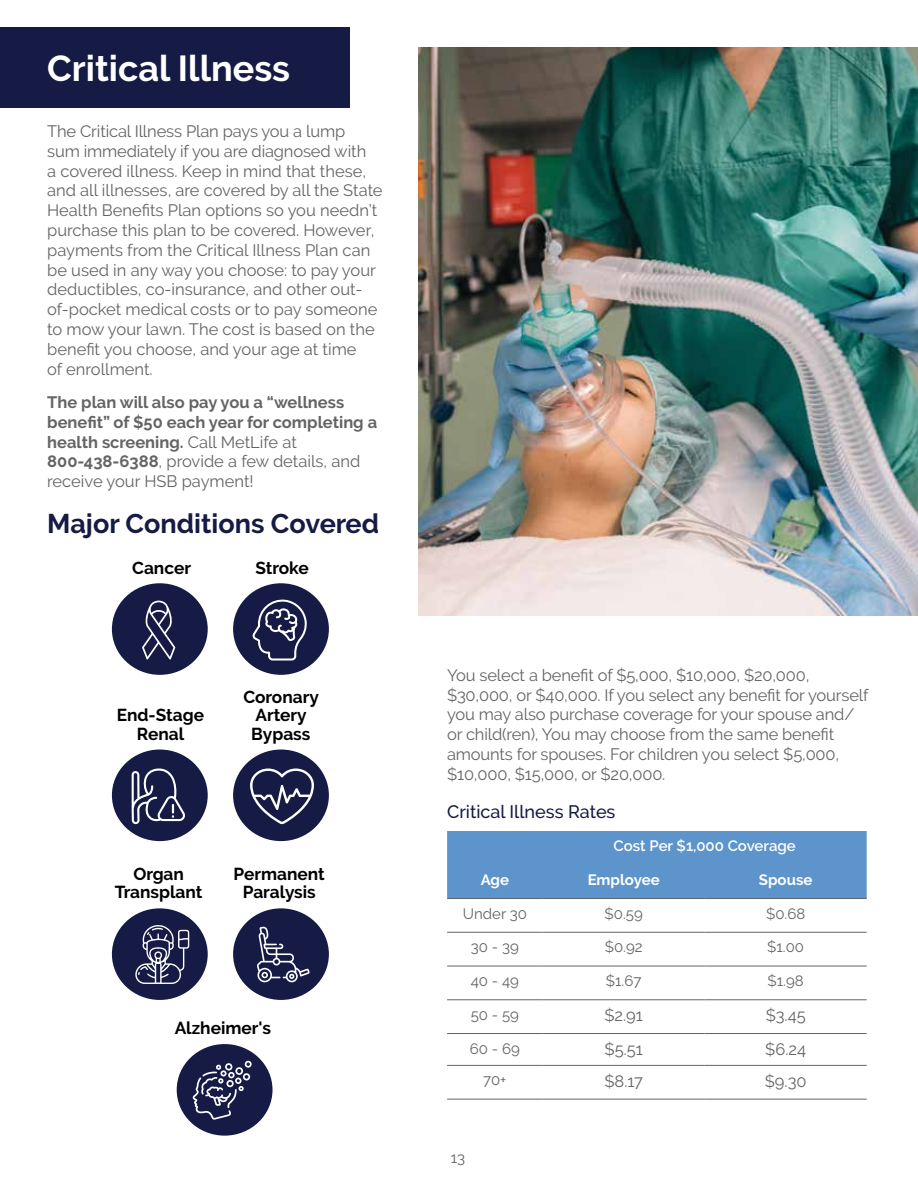
<style>
.page{position:relative;width:918px;height:1188px;background:#fff}
.page>*{position:absolute;margin:0;border:0;box-sizing:border-box;transform-origin:0 0}
.t1{font:700 36px "Raleway";color:#fff}
.t2{font:700 27px "Raleway";color:#151b44}
.t3{font:500 18px "Raleway";color:#151b44}
.t4{font:700 17.25px/18.6px "Raleway";color:#000;text-align:center}
.t5{font:16.5px/19.8px "Raleway";letter-spacing:-.01em;color:#636466}
.t6{font:700 16.5px/19.8px "Raleway";color:#636466}
.t7{font:15px "Raleway";color:#636466}
.t8{font:600 15px "Raleway";color:#fff}
.t9{font:700 15px "Raleway";color:#fff}
.s1{font-weight:400}
.s2{font-weight:700;font-size:17.25px;color:#000}
</style>
<div class="page">
<div style="left:0;top:27px;width:350px;height:81px;background:#151b44"></div>
<img style="left:418px;top:47px;width:500px;height:569px">
<div style="left:447px;top:831px;width:420px;height:67px;background:#5d94cc"></div>
<hr style="left:447px;top:898px;width:96px;height:1px;background:#636466">
<hr style="left:543px;top:898px;width:162px;height:1px;background:#636466">
<hr style="left:705px;top:898px;width:162px;height:1px;background:#636466">
<hr style="left:447px;top:932px;width:96px;height:1px;background:#636466">
<hr style="left:543px;top:932px;width:162px;height:1px;background:#636466">
<hr style="left:705px;top:932px;width:162px;height:1px;background:#636466">
<hr style="left:447px;top:966px;width:96px;height:1px;background:#636466">
<hr style="left:543px;top:966px;width:162px;height:1px;background:#636466">
<hr style="left:705px;top:966px;width:162px;height:1px;background:#636466">
<hr style="left:447px;top:999px;width:96px;height:1px;background:#636466">
<hr style="left:543px;top:999px;width:162px;height:1px;background:#636466">
<hr style="left:705px;top:999px;width:162px;height:1px;background:#636466">
<hr style="left:447px;top:1033px;width:96px;height:1px;background:#636466">
<hr style="left:543px;top:1033px;width:162px;height:1px;background:#636466">
<hr style="left:705px;top:1033px;width:162px;height:1px;background:#636466">
<hr style="left:447px;top:1065px;width:96px;height:1px;background:#636466">
<hr style="left:543px;top:1065px;width:162px;height:1px;background:#636466">
<hr style="left:705px;top:1065px;width:162px;height:1px;background:#636466">
<hr style="left:447px;top:1099px;width:96px;height:1px;background:#636466">
<hr style="left:543px;top:1099px;width:162px;height:1px;background:#636466">
<hr style="left:705px;top:1099px;width:162px;height:1px;background:#636466">
<div style="left:112px;top:583px;width:96px;height:92px;background:#151b44;border-radius:50%"></div>
<div style="left:233px;top:583px;width:96px;height:92px;background:#151b44;border-radius:50%"></div>
<svg style="left:142px;top:601px;width:33px;height:58px"></svg>
<svg style="left:253px;top:583px;width:56px;height:78px"></svg>
<div style="left:112px;top:750px;width:96px;height:91px;background:#151b44;border-radius:50%"></div>
<div style="left:233px;top:750px;width:96px;height:91px;background:#151b44;border-radius:50%"></div>
<svg style="left:250px;top:768px;width:64px;height:56px"></svg>
<svg style="left:132px;top:768px;width:53px;height:56px"></svg>
<div style="left:112px;top:908px;width:96px;height:92px;background:#151b44;border-radius:50%"></div>
<div style="left:233px;top:908px;width:96px;height:92px;background:#151b44;border-radius:50%"></div>
<svg style="left:135px;top:925px;width:54px;height:59px"></svg>
<svg style="left:257px;top:926px;width:53px;height:56px"></svg>
<div style="left:177px;top:1044px;width:96px;height:92px;background:#151b44;border-radius:50%"></div>
<svg style="left:193px;top:1061px;width:59px;height:59px"></svg>
<h1 class="t1" style="left:47px;top:48px;width:244px">Critical Illness</h1>
<p class="t5" style="left:47px;top:121px;width:337px">The Critical Illness Plan pays you a lump<br>sum immediately if you are diagnosed with<br>a covered illness. Keep in mind that these, and all illnesses, are covered by all the State Health Benefits Plan options so you needn’t purchase this plan to be covered. However, payments from the Critical Illness Plan can be used in any way you choose: to pay your deductibles, co-insurance, and other out&shy;of-pocket medical costs or to pay someone to mow your lawn. The cost is based on the benefit you choose, and your age at time<br>of enrollment.</p>
<p class="t6" style="left:47px;top:392px;width:331px">The plan will also pay you a “wellness benefit” of $50 each year for completing a health screening. <span class="s1">Call MetLife at </span>800-438-6388<span class="s1">, provide a few details, and receive your HSB payment!</span></p>
<h2 class="t2" style="left:47px;top:508px;width:333px">Major Conditions Covered</h2>
<p class="t4" style="left:132px;top:559px;width:60px">Cancer</p>
<p class="t4" style="left:255px;top:559px;width:55px">Stroke</p>
<p class="t4" style="left:117px;top:706px;width:89px">End-Stage<br>Renal</p>
<p class="t4" style="left:243px;top:688px;width:77px">Coronary<br>Artery<br>Bypass</p>
<p class="t4" style="left:115px;top:864px;width:89px">Organ<br>Transplant</p>
<p class="t4" style="left:234px;top:864px;width:93px">Permanent<br>Paralysis</p>
<p class="t4" style="left:175px;top:1019px;width:98px">Alzheimer's</p>
<p class="t5" style="left:447px;top:665px;width:364px">You select a benefit of $5,000, $10,000, $20,000,</p>
<p class="t5" style="left:447px;top:685px;width:423px">$30,000, or $40,000. If you select any benefit for yourself</p>
<p class="t5" style="left:447px;top:705px;width:409px">you may also purchase coverage for your spouse and/</p>
<p class="t5" style="left:358px;top:724px;width:478px"><span class="s2">Transplant</span>or child(ren), You may choose from the same benefit</p>
<p class="t5" style="left:447px;top:744px;width:394px">amounts for spouses. For children you select $5,000,</p>
<p class="t5" style="left:447px;top:764px;width:220px">$10,000, $15,000, or $20,000.</p>
<p class="t4" style="left:477px;top:706px;width:93px">Permanent<br>Paralysis</p>
<p class="t4" style="left:595px;top:725px;width:98px">Alzheimer's</p>
<p class="t3" style="left:447px;top:802px;width:170px">Critical Illness Rates</p>
<p class="t8" style="left:614px;top:837px;width:184px">Cost Per $1,000 Coverage</p>
<p class="t9" style="left:481px;top:871px;width:30px">Age</p>
<p class="t9" style="left:588px;top:871px;width:73px">Employee</p>
<p class="t9" style="left:759px;top:871px;width:55px">Spouse</p>
<p class="t7" style="left:463px;top:905px;width:66px">Under 30</p>
<p class="t7" style="left:605px;top:905px;width:40px">$0.59</p>
<p class="t7" style="left:766px;top:905px;width:41px">$0.68</p>
<p class="t7" style="left:471px;top:938px;width:49px">30 - 39</p>
<p class="t7" style="left:605px;top:938px;width:39px">$0.92</p>
<p class="t7" style="left:767px;top:938px;width:38px">$1.00</p>
<p class="t7" style="left:471px;top:972px;width:50px">40 - 49</p>
<p class="t7" style="left:606px;top:972px;width:37px">$1.67</p>
<p class="t7" style="left:768px;top:972px;width:38px">$1.98</p>
<p class="t7" style="left:471px;top:1006px;width:50px">50 - 59</p>
<p class="t5" style="left:604px;top:1006px;width:40px">$2.91</p>
<p class="t5" style="left:766px;top:1006px;width:41px">$3.45</p>
<p class="t7" style="left:470px;top:1040px;width:52px">60 - 69</p>
<p class="t5" style="left:605px;top:1039px;width:40px">$5.51</p>
<p class="t5" style="left:765px;top:1039px;width:42px">$6.24</p>
<p class="t7" style="left:483px;top:1071px;width:25px">70+</p>
<p class="t5" style="left:604px;top:1071px;width:40px">$8.17</p>
<p class="t5" style="left:765px;top:1071px;width:43px">$9.30</p>
<p class="t7" style="left:451px;top:1149px;width:16px">13</p>
</div>
